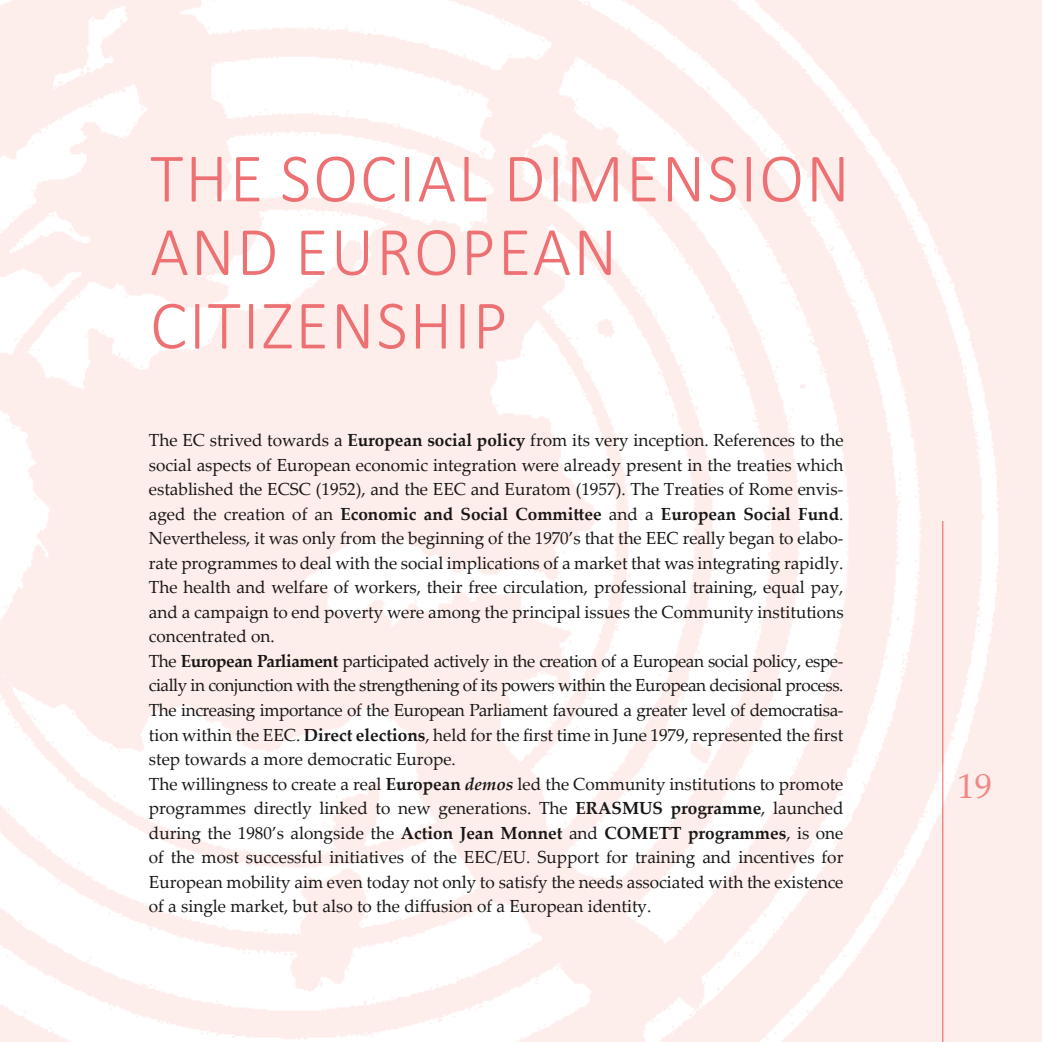
<style>
.page{position:relative;width:1042px;height:1042px;background:#fff}
.page>*{position:absolute;margin:0;border:0;box-sizing:border-box;transform-origin:0 0}
.t1{font:300 70px/73.5px "Calibri";letter-spacing:.03em;color:#ed7073}
.t2{font:35px "Palatino Linotype";color:#f18886}
.t3{font:17.5px/24.5px "Palatino Linotype";color:#181716}
.s1{font-weight:700}
.s2{font-weight:700;font-style:italic}
</style>
<div class="page">
<hr style="left:942px;top:521px;width:1px;height:521px;background:#f18886">
<h1 class="t1" style="left:150px;top:138px;width:701px">THE SOCIAL DIMENSION<br>AND EUROPEAN<br>CITIZENSHIP</h1>
<p class="t3" style="left:149px;top:427px;width:696px">The EC strived towards a <span class="s1">European social policy</span> from its very inception. References to the social aspects of European economic integration were already present in the treaties which established the ECSC (1952), and the EEC and Euratom (1957). The Treaties of Rome envis&shy;aged the creation of an <span class="s1">Economic and Social Committee</span> and a <span class="s1">European Social Fund</span>.<br>Nevertheless, it was only from the beginning of the 1970’s that the EEC really began to elabo&shy;rate programmes to deal with the social implications of a market that was integrating rapidly.<br>The health and welfare of workers, their free circulation, professional training, equal pay, and a campaign to end poverty were among the principal issues the Community institutions concentrated on.<br>The <span class="s1">European Parliament</span> participated actively in the creation of a European social policy, espe&shy;cially in conjunction with the strengthening of its powers within the European decisional process.<br>The increasing importance of the European Parliament favoured a greater level of democratisa&shy;tion within the EEC. <span class="s1">Direct elections</span>, held for the first time in June 1979, represented the first step towards a more democratic Europe.<br>The willingness to create a real <span class="s1">European</span> <span class="s2">demos</span> led the Community institutions to promote programmes directly linked to new generations. The <span class="s1">ERASMUS programme</span>, launched during the 1980’s alongside the <span class="s1">Action Jean Monnet</span> and <span class="s1">COMETT programmes</span>, is one of the most successful initiatives of the EEC/EU. Support for training and incentives for European mobility aim even today not only to satisfy the needs associated with the existence of a single market, but also to the diffusion of a European identity.</p>
<h2 class="t2" style="left:957px;top:761px;width:36px">19</h2>
</div>
